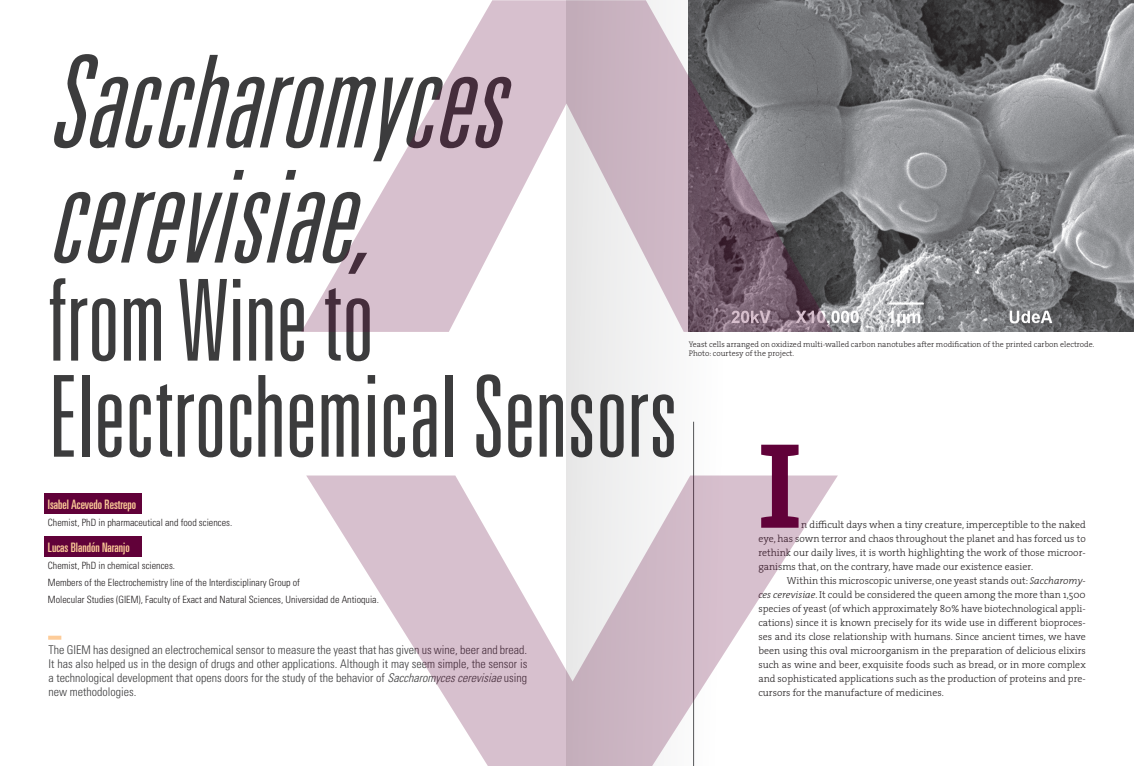
<style>
.page{position:relative;width:1134px;height:766px;background:#fff}
.page>*{position:absolute;margin:0;border:0;box-sizing:border-box;transform-origin:0 0}
.Cuerpo_de_texto_1{font:italic 300 ultra-condensed 128.1px/115px "Univers LT Std";color:#3c3c3d}
.Cuerpo_de_texto_1-2{font:700 122.9px "The Serif";color:#610139}
.Cuerpo_de_texto_1-3{font:300 ultra-condensed 113px "Univers LT Std";color:#3c3c3d}
.Cuerpo_de_texto_1-4{font:ultra-condensed 13px "Univers LT Std";color:#fdcc99}
.Cuerpo_de_texto_1-5{font:300 condensed 12px/14px "Univers LT Std";color:#3e3e3f;text-align:justify}
.Cuerpo_de_texto_1-6{font:300 10px/14px "The Serif";color:#231f20;text-align:justify}
.Cuerpo_de_texto_1-7{font:300 condensed 10px "Univers LT Std";color:#231f20}
.t1{font:300 8px "The Serif";color:#231f20}
.s1{font-style:italic}
</style>
<div class="page">
<div style="left:44px;top:536px;width:98px;height:20px;background:#610139"></div>
<svg style="left:48px;top:635px;width:13px;height:4px"></svg>
<img style="left:833px;top:0;width:301px;height:332px">
<div style="left:44px;top:493px;width:98px;height:20px;background:#610139"></div>
<svg style="left:306px;top:475px;width:532px;height:290px"></svg>
<svg style="left:301px;top:0;width:532px;height:332px"></svg>
<svg style="left:567px;top:0;width:156px;height:765px"></svg>
<p class="Cuerpo_de_texto_1" style="left:48px;top:44px;width:486px">Saccharomyces cerevisiae,</p>
<p class="Cuerpo_de_texto_1-3" style="left:48px;top:261px;width:327px">from Wine to</p>
<p class="Cuerpo_de_texto_1-3" style="left:48px;top:357px;width:631px">Electrochemical Sensors</p>
<p class="Cuerpo_de_texto_1-4" style="left:48px;top:497px;width:90px">Isabel Acevedo Restrepo</p>
<p class="Cuerpo_de_texto_1-7" style="left:48px;top:516px;width:186px">Chemist, PhD in pharmaceutical and food sciences.</p>
<p class="Cuerpo_de_texto_1-4" style="left:48px;top:540px;width:83px">Lucas Blandón Naranjo</p>
<p class="Cuerpo_de_texto_1-7" style="left:48px;top:559px;width:129px">Chemist, PhD in chemical sciences.</p>
<p class="Cuerpo_de_texto_1-7" style="left:48px;top:576px;width:254px">Members of the Electrochemistry line of the Interdisciplinary Group of</p>
<p class="Cuerpo_de_texto_1-7" style="left:48px;top:593px;width:332px">Molecular Studies (GIEM), Faculty of Exact and Natural Sciences, Universidad de Antioquia.</p>
<p class="Cuerpo_de_texto_1-5" style="left:49px;top:642px;width:480px">The GIEM has designed an electrochemical sensor to measure the yeast that has given us wine, beer and bread.<br>It has also helped us in the design of drugs and other applications. Although it may seem simple, the sensor is a technological development that opens doors for the study of the behavior of <span class="s1">Saccharomycescerevisiae</span>using new methodologies.</p>
<p class="t1" style="left:689px;top:338px;width:407px">Yeast cells arranged on oxidized multi-walled carbon nanotubes after modification of the printed carbon electrode.</p>
<p class="t1" style="left:689px;top:346px;width:107px">Photo: courtesy of the project.</p>
<p class="Cuerpo_de_texto_1-2" style="left:758px;top:383px;width:44px">I</p>
<p class="Cuerpo_de_texto_1-6" style="left:758px;top:517px;width:329px;text-indent:43px">n difficult days when a tiny creature, imperceptible to the naked eye, has sown terror and chaos throughout the planet and has forced us to rethink our daily lives, it is worth highlighting the work of those microor&shy;ganisms that, on the contrary, have made our existence easier.</p>
<p class="Cuerpo_de_texto_1-6" style="left:758px;top:573px;width:329px;text-indent:28px">Within this microscopic universe, one yeast stands out: <span class="s1">Saccharomy&shy;ces cerevisiae</span>. It could be considered the queen among the more than 1,500 species of yeast (of which approximately 80% have biotechnological appli&shy;cations) since it is known precisely for its wide use in different bioproces&shy;ses and its close relationship with humans. Since ancient times, we have been using this oval microorganism in the preparation of delicious elixirs such as wine and beer, exquisite foods such as bread, or in more complex and sophisticated applications such as the production of proteins and pre&shy;cursors for the manufacture of medicines.</p>
</div>
